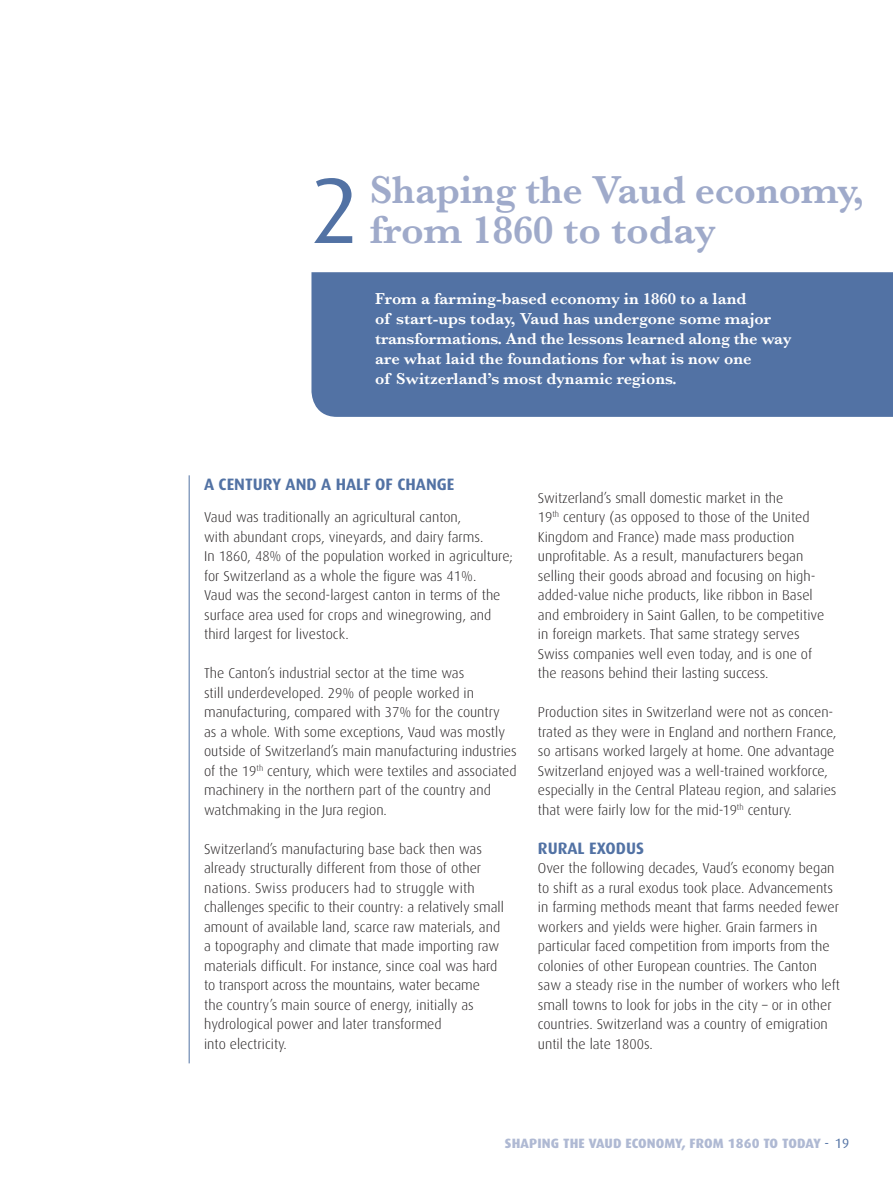
<style>
.page{position:relative;width:893px;height:1191px;background:#fff}
.page>*{position:absolute;margin:0;border:0;box-sizing:border-box;transform-origin:0 0}
.t1{font:93px "Dax";color:#5272a4}
.t2{font:600 40.5px "Baskerville";letter-spacing:-.01em;color:#9faaca}
.t3{font:600 16.5px/19.8px "Baskerville";color:#fff}
.t4{font:700 16.5px "Dax";color:#5272a4}
.t5{font:300 14.25px/19.5px "Dax";color:#231f20}
.t6{font:800 13.5px "Dax";letter-spacing:.01em;color:#afb9d3}
.s1{font-weight:400;color:#5272a4}
</style>
<div class="page">
<div style="left:311px;top:272px;width:582px;height:145px;background:#5272a4"></div>
<hr style="left:189px;top:475px;width:1px;height:588px;background:#5272a4">
<h1 class="t1" style="left:310px;top:159px;width:51px">2</h1>
<h2 class="t2" style="left:370px;top:161px;width:495px">Shaping the Vaud economy,</h2>
<h2 class="t2" style="left:370px;top:201px;width:348px">from 1860 to today</h2>
<p class="t3" style="left:375px;top:289px;width:418px">From a farming-based economy in 1860 to a land<br>of start-ups today, Vaud has undergone some major transformations. And the lessons learned along the way are what laid the foundations for what is now one<br>of Switzerland’s most dynamic regions.</p>
<p class="t4" style="left:204px;top:475px;width:252px">A CENTURY AND A HALF OF CHANGE</p>
<p class="t5" style="left:204px;top:507px;width:310px">Vaud was traditionally an agricultural canton,<br>with abundant crops, vineyards, and dairy farms.<br>In 1860, 48% of the population worked in agriculture; for Switzerland as a whole the figure was 41%.<br>Vaud was the second-largest canton in terms of the surface area used for crops and winegrowing, and third largest for livestock.</p>
<p class="t5" style="left:204px;top:663px;width:314px">The Canton’s industrial sector at the time was<br>still underdeveloped. 29% of people worked in manufacturing, compared with 37% for the country<br>as a whole. With some exceptions, Vaud was mostly outside of Switzerland’s main manufacturing industries of the 19<sup>th</sup> century, which were textiles and associated machinery in the northern part of the country and watchmaking in the Jura region.</p>
<p class="t5" style="left:204px;top:839px;width:301px">Switzerland’s manufacturing base back then was already structurally different from those of other nations. Swiss producers had to struggle with challenges specific to their country: a relatively small amount of available land, scarce raw materials, and a topography and climate that made importing raw materials difficult. For instance, since coal was hard to transport across the mountains, water became<br>the country’s main source of energy, initially as hydrological power and later transformed<br>into electricity.</p>
<p class="t5" style="left:538px;top:488px;width:288px">Switzerland’s small domestic market in the<br>19<sup>th</sup> century (as opposed to those of the United Kingdom and France) made mass production unprofitable. As a result, manufacturers began selling their goods abroad and focusing on high&shy;added-value niche products, like ribbon in Basel and embroidery in Saint Gallen, to be competitive in foreign markets. That same strategy serves Swiss companies well even today, and is one of the reasons behind their lasting success.</p>
<p class="t5" style="left:538px;top:702px;width:300px">Production sites in Switzerland were not as concen&shy;trated as they were in England and northern France, so artisans worked largely at home. One advantage Switzerland enjoyed was a well-trained workforce, especially in the Central Plateau region, and salaries that were fairly low for the mid-19<sup>th</sup> century.</p>
<p class="t4" style="left:538px;top:838px;width:108px">RURAL EXODUS</p>
<p class="t5" style="left:538px;top:858px;width:304px">Over the following decades, Vaud’s economy began to shift as a rural exodus took place. Advancements in farming methods meant that farms needed fewer workers and yields were higher. Grain farmers in particular faced competition from imports from the colonies of other European countries. The Canton saw a steady rise in the number of workers who left small towns to look for jobs in the city – or in other countries. Switzerland was a country of emigration until the late 1800s.</p>
<p class="t6" style="left:505px;top:1135px;width:346px">SHAPING THE VAUD ECONOMY, FROM 1860 TO TODAY <span class="s1">- 19</span></p>
</div>
